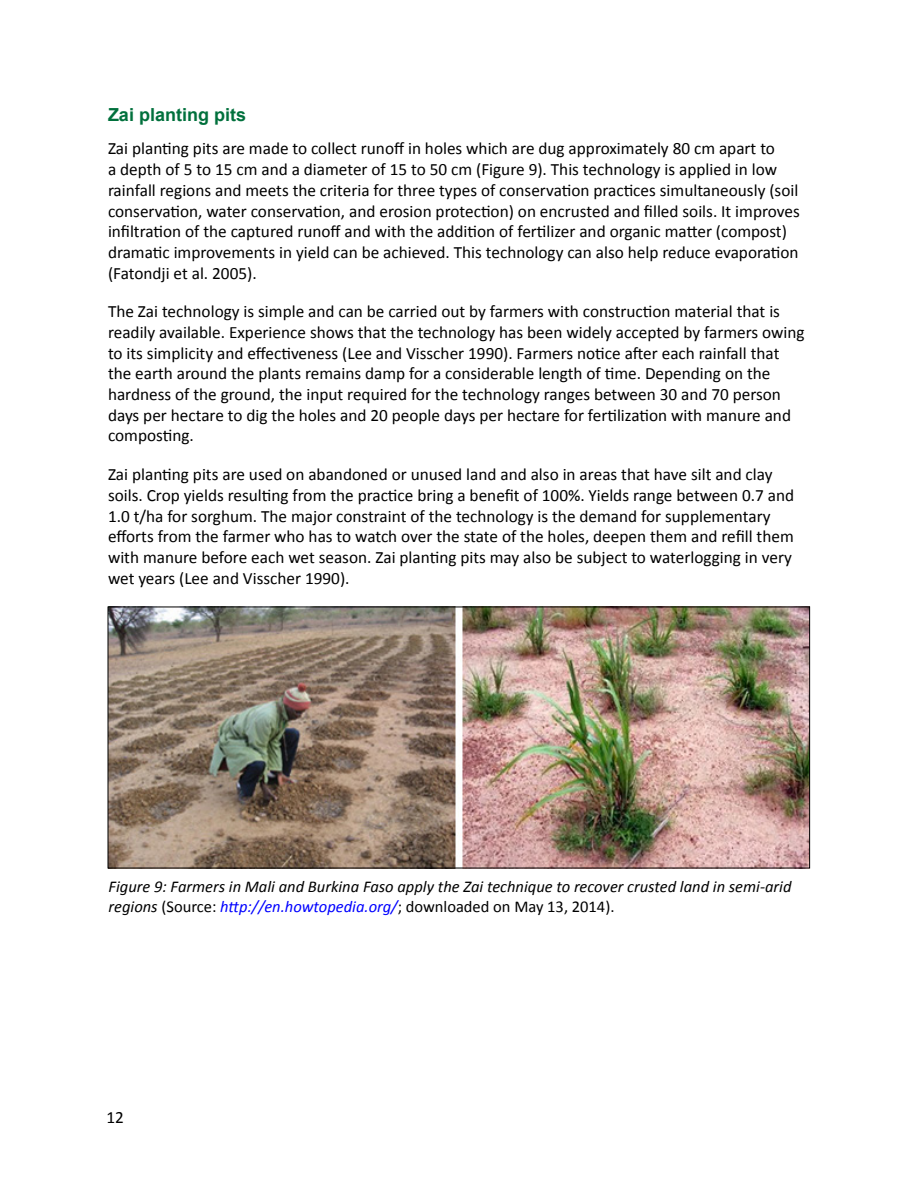
<style>
.page{position:relative;width:918px;height:1188px;background:#fff}
.page>*{position:absolute;margin:0;border:0;box-sizing:border-box;transform-origin:0 0}
.t1{font:700 18px "Arial";color:#00703c}
.t2{font:17.25px/20.7px "Calibri";color:#000}
.t3{font:italic 16.5px/19.8px "Calibri";color:#000}
.s1{font-style:normal}
.s2{color:#00f}
</style>
<div class="page">
<img style="left:110px;top:609px;width:698px;height:257px">
<p class="t1" style="left:108px;top:102px;width:140px">Zai planting pits</p>
<p class="t2" style="left:108px;top:138px;width:693px">Zai planting pits are made to collect runoff in holes which are dug approximately 80 cm apart to<br>a depth of 5 to 15 cm and a diameter of 15 to 50 cm (Figure 9). This technology is applied in low rainfall regions and meets the criteria for three types of conservation practices simultaneously (soil conservation, water conservation, and erosion protection) on encrusted and filled soils. It improves infiltration of the captured runoff and with the addition of fertilizer and organic matter (compost) dramatic improvements in yield can be achieved. This technology can also help reduce evaporation (Fatondji et al. 2005).</p>
<p class="t2" style="left:108px;top:301px;width:698px">The Zai technology is simple and can be carried out by farmers with construction material that is readily available. Experience shows that the technology has been widely accepted by farmers owing to its simplicity and effectiveness (Lee and Visscher 1990). Farmers notice after each rainfall that the earth around the plants remains damp for a considerable length of time. Depending on the hardness of the ground, the input required for the technology ranges between 30 and 70 person days per hectare to dig the holes and 20 people days per hectare for fertilization with manure and composting.</p>
<p class="t2" style="left:108px;top:464px;width:688px">Zai planting pits are used on abandoned or unused land and also in areas that have silt and clay soils. Crop yields resulting from the practice bring a benefit of 100%. Yields range between 0.7 and 1.0 t/ha for sorghum. The major constraint of the technology is the demand for supplementary efforts from the farmer who has to watch over the state of the holes, deepen them and refill them with manure before each wet season. Zai planting pits may also be subject to waterlogging in very wet years (Lee and Visscher 1990).</p>
<p class="t3" style="left:109px;top:876px;width:684px">Figure 9: Farmers in Mali and Burkina Faso apply the Zai technique to recover crusted land in semi-arid regions <span class="s1">(Source:</span> <span class="s2">http://en.howtopedia.org/</span><span class="s1">; downloaded on May 13, 2014).</span></p>
<p class="t2" style="left:106px;top:1106px;width:19px">12</p>
</div>
